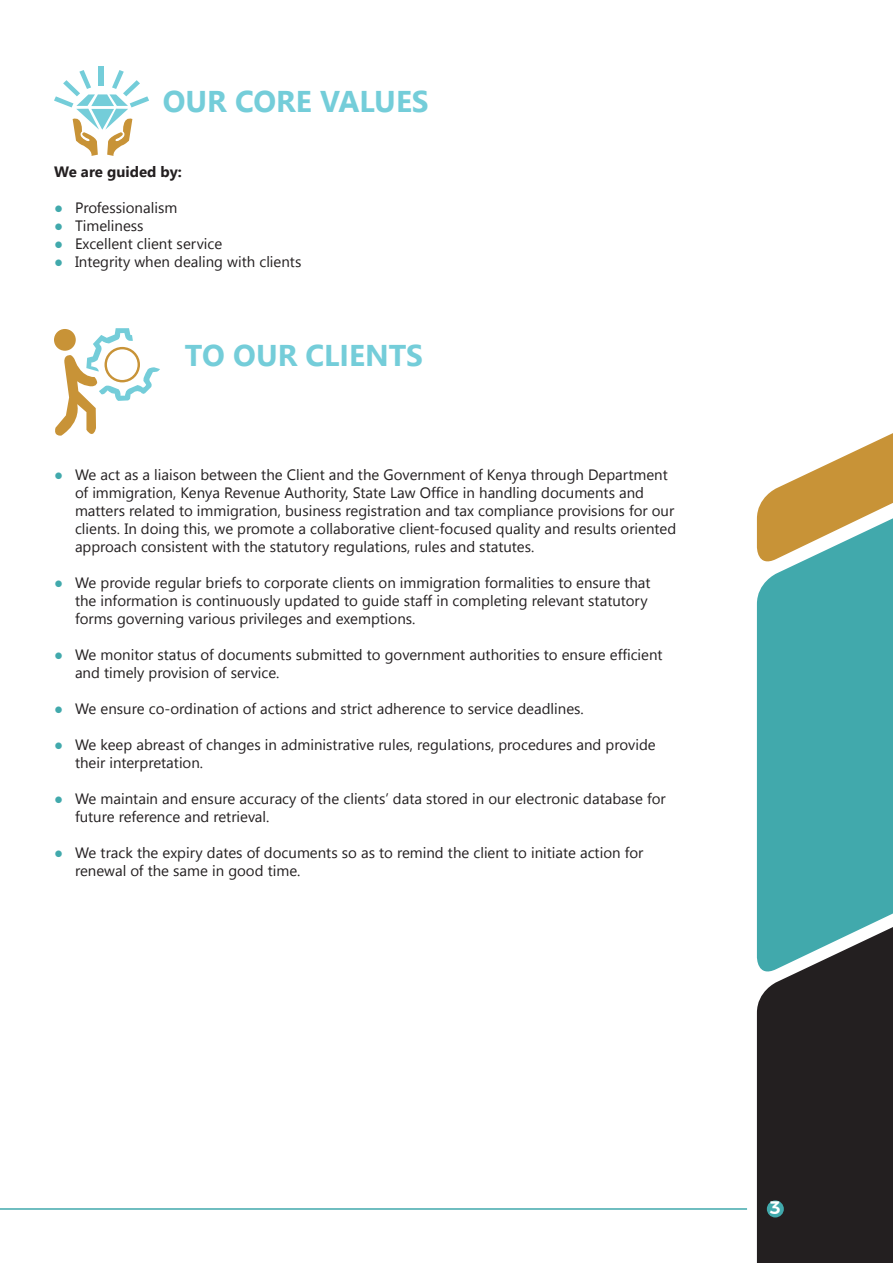
<style>
.page{position:relative;width:893px;height:1263px;background:#fff}
.page>*{position:absolute;margin:0;border:0;box-sizing:border-box;transform-origin:0 0}
.t1{font:700 30px "Segoe UI";color:#74cdd9}
.t2{font:600 18px "Montserrat";color:#fff}
.t3{font:15px/18px "Segoe UI";color:#231f20}
.t4{font:700 15px "Segoe UI";color:#231f20}
.s1{font-family:"Verdana";color:#41a9ac}
</style>
<div class="page">
<svg style="left:757px;top:433px;width:136px;height:375px;background:#73b0a1"></svg>
<svg style="left:757px;top:808px;width:136px;height:455px;background:#324f51"></svg>
<svg style="left:54px;top:328px;width:106px;height:108px"></svg>
<hr style="left:0;top:1208px;width:747px;height:2px;background:#41a9ac">
<div style="left:767px;top:1200px;width:17px;height:17px;background:#41a9ac;border-radius:50%"></div>
<div style="left:99px;top:66px;width:5px;height:19px;background:#74cdd9"></div>
<svg style="left:54px;top:70px;width:95px;height:86px"></svg>
<h1 class="t1" style="left:163px;top:80px;width:267px">OUR CORE VALUES</h1>
<p class="t4" style="left:54px;top:161px;width:130px">We are guided by:</p>
<p class="t3" style="left:54px;top:198px;width:125px"><span class="s1">●</span> Professionalism</p>
<p class="t3" style="left:54px;top:216px;width:91px"><span class="s1">●</span> Timeliness</p>
<p class="t3" style="left:54px;top:234px;width:170px"><span class="s1">●</span> Excellent client service</p>
<p class="t3" style="left:54px;top:252px;width:249px"><span class="s1">●</span> Integrity when dealing with clients</p>
<h1 class="t1" style="left:185px;top:333px;width:240px">TO OUR CLIENTS</h1>
<p class="t3" style="left:75px;top:465px;width:603px;text-indent:-21px"><span class="s1">●</span> We act as a liaison between the Client and the Government of Kenya through Department of immigration, Kenya Revenue Authority, State Law Office in handling documents and matters related to immigration, business registration and tax compliance provisions for our clients. In doing this, we promote a collaborative client-focused quality and results oriented approach consistent with the statutory regulations, rules and statutes.</p>
<p class="t3" style="left:75px;top:573px;width:577px;text-indent:-21px"><span class="s1">●</span> We provide regular briefs to corporate clients on immigration formalities to ensure that the information is continuously updated to guide staff in completing relevant statutory forms governing various privileges and exemptions.</p>
<p class="t3" style="left:75px;top:645px;width:589px;text-indent:-21px"><span class="s1">●</span> We monitor status of documents submitted to government authorities to ensure efficient and timely provision of service.</p>
<p class="t3" style="left:54px;top:699px;width:531px"><span class="s1">●</span> We ensure co-ordination of actions and strict adherence to service deadlines.</p>
<p class="t3" style="left:75px;top:735px;width:582px;text-indent:-21px"><span class="s1">●</span> We keep abreast of changes in administrative rules, regulations, procedures and provide their interpretation.</p>
<p class="t3" style="left:75px;top:789px;width:592px;text-indent:-21px"><span class="s1">●</span> We maintain and ensure accuracy of the clients’ data stored in our electronic database for future reference and retrieval.</p>
<p class="t3" style="left:75px;top:843px;width:570px;text-indent:-21px"><span class="s1">●</span> We track the expiry dates of documents so as to remind the client to initiate action for renewal of the same in good time.</p>
<p class="t2" style="left:770px;top:1194px;width:12px">3</p>
</div>
